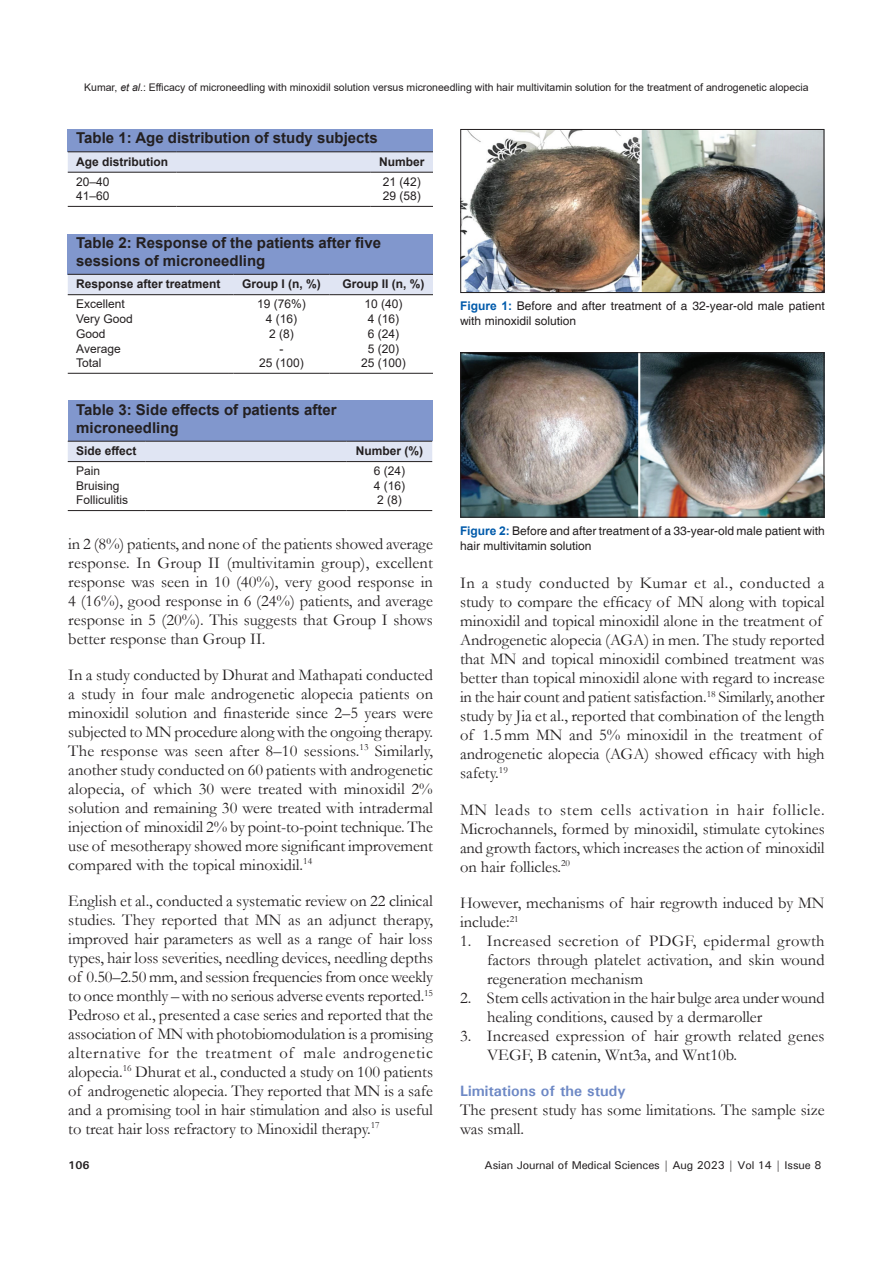
<style>
.page{position:relative;width:893px;height:1263px;background:#fff}
.page>*{position:absolute;margin:0;border:0;box-sizing:border-box;transform-origin:0 0}
.TX{font:16.5px/19px "Garamond";color:#231f20;text-align:justify}
.L{font:16.5px/19px "Garamond";color:#231f20;text-align:justify}
.LL{font:16.5px/19px "Garamond";letter-spacing:.01em;color:#231f20}
.TX_No_After_Space{font:16.5px/19px "Garamond";color:#231f20}
.TT{font:700 15px/18px "Helvetica";color:#231f20}
.t1{font:700 15px "Univers";color:#6d88c5}
.FGC{font:12px/15px "Helvetica";color:#231f20}
.TB{font:12px "Arial";color:#231f20}
.TCH{font:700 12px "Arial";color:#231f20}
.TBL{font:12px "Arial";color:#231f20}
.t2{font:500 11.25px "Univers";letter-spacing:-.01em;color:#231f20}
.t3{font:700 11.25px "Univers";color:#231f20}
.t4{font:10.5px "Arial";color:#231f20}
.s1{font-style:italic}
.s2{font-weight:700;color:#015aaa}
</style>
<div class="page">
<div style="left:68px;top:234px;width:365px;height:40px;background:#8197cd"></div>
<hr style="left:68px;top:373px;width:161px;height:1px;background:#231f20">
<hr style="left:233px;top:373px;width:96px;height:1px;background:#231f20">
<hr style="left:334px;top:373px;width:99px;height:1px;background:#231f20">
<svg style="left:68px;top:274px;width:365px;height:21px;background:#d3d7e4"></svg>
<hr style="left:334px;top:274px;width:99px;height:1px;background:#231f20">
<div style="left:68px;top:401px;width:364px;height:40px;background:#8197cd"></div>
<div style="left:68px;top:442px;width:364px;height:19px;background:#e0e5f3"></div>
<hr style="left:68px;top:510px;width:78px;height:1px;background:#231f20">
<hr style="left:146px;top:510px;width:201px;height:1px;background:#231f20">
<hr style="left:347px;top:510px;width:85px;height:1px;background:#231f20">
<hr style="left:68px;top:461px;width:78px;height:1px;background:#231f20">
<hr style="left:146px;top:461px;width:201px;height:1px;background:#231f20">
<hr style="left:347px;top:461px;width:85px;height:1px;background:#231f20">
<hr style="left:68px;top:441px;width:78px;height:1px;background:#231f20">
<hr style="left:146px;top:441px;width:201px;height:1px;background:#231f20">
<hr style="left:347px;top:441px;width:85px;height:1px;background:#231f20">
<div style="left:68px;top:129px;width:365px;height:23px;background:#8197cd"></div>
<svg style="left:68px;top:152px;width:365px;height:20px;background:#dadeec"></svg>
<hr style="left:68px;top:206px;width:109px;height:1px;background:#231f20">
<hr style="left:177px;top:206px;width:194px;height:1px;background:#231f20">
<hr style="left:371px;top:206px;width:62px;height:1px;background:#231f20">
<hr style="left:68px;top:172px;width:109px;height:1px;background:#231f20">
<hr style="left:177px;top:172px;width:194px;height:1px;background:#231f20">
<hr style="left:371px;top:172px;width:62px;height:1px;background:#231f20">
<hr style="left:68px;top:151px;width:109px;height:1px;background:#231f20">
<hr style="left:177px;top:151px;width:194px;height:1px;background:#231f20">
<hr style="left:371px;top:151px;width:62px;height:1px;background:#231f20">
<img style="left:462px;top:354px;width:360px;height:161px">
<div style="left:460px;top:352px;width:364px;height:165px;border:1px solid #231f20"></div>
<img style="left:462px;top:131px;width:360px;height:160px">
<div style="left:460px;top:129px;width:364px;height:164px;border:1px solid #231f20"></div>
<p class="t4" style="left:84px;top:80px;width:726px">Kumar, <span class="s1">et al</span>.: Efficacy of microneedling with minoxidil solution versus microneedling with hair multivitamin solution for the treatment of androgenetic alopecia</p>
<p class="TT" style="left:76px;top:129px;width:303px">Table 1: Age distribution of study subjects</p>
<p class="TCH" style="left:76px;top:153px;width:93px">Age distribution</p>
<p class="TCH" style="left:379px;top:153px;width:47px">Number</p>
<p class="TB" style="left:76px;top:173px;width:35px">20–40</p>
<p class="TB" style="left:383px;top:173px;width:40px">21 (42)</p>
<p class="TBL" style="left:76px;top:188px;width:35px">41–60</p>
<p class="TBL" style="left:383px;top:188px;width:40px">29 (58)</p>
<p class="TT" style="left:76px;top:234px;width:306px">Table 2: Response of the patients after five sessions of microneedling</p>
<p class="TCH" style="left:76px;top:275px;width:146px">Response after treatment</p>
<p class="TCH" style="left:242px;top:275px;width:80px">Group I (n, %)</p>
<p class="TCH" style="left:342px;top:275px;width:84px">Group II (n, %)</p>
<p class="TB" style="left:76px;top:296px;width:50px">Excellent</p>
<p class="TB" style="left:257px;top:296px;width:50px">19 (76%)</p>
<p class="TB" style="left:364px;top:296px;width:40px">10 (40)</p>
<p class="TB" style="left:76px;top:311px;width:58px">Very Good</p>
<p class="TB" style="left:266px;top:311px;width:33px">4 (16)</p>
<p class="TB" style="left:368px;top:311px;width:33px">4 (16)</p>
<p class="TB" style="left:76px;top:325px;width:31px">Good</p>
<p class="TB" style="left:269px;top:325px;width:26px">2 (8)</p>
<p class="TB" style="left:368px;top:325px;width:33px">6 (24)</p>
<p class="TB" style="left:76px;top:340px;width:46px">Average</p>
<p class="TB" style="left:279px;top:340px;width:5px">‑</p>
<p class="TB" style="left:368px;top:340px;width:33px">5 (20)</p>
<p class="TBL" style="left:76px;top:355px;width:27px">Total</p>
<p class="TBL" style="left:259px;top:355px;width:46px">25 (100)</p>
<p class="TBL" style="left:361px;top:355px;width:46px">25 (100)</p>
<p class="TT" style="left:76px;top:401px;width:262px">Table 3: Side effects of patients after microneedling</p>
<p class="TCH" style="left:76px;top:442px;width:62px">Side effect</p>
<p class="TCH" style="left:356px;top:442px;width:69px">Number (%)</p>
<p class="TB" style="left:76px;top:463px;width:26px">Pain</p>
<p class="TB" style="left:374px;top:463px;width:33px">6 (24)</p>
<p class="TB" style="left:76px;top:477px;width:45px">Bruising</p>
<p class="TB" style="left:374px;top:477px;width:33px">4 (16)</p>
<p class="TBL" style="left:76px;top:492px;width:53px">Folliculitis</p>
<p class="TBL" style="left:377px;top:492px;width:26px">2 (8)</p>
<p class="TX" style="left:68px;top:534px;width:366px">in 2 (8%) patients, and none of the patients showed average response. In Group II (multivitamin group), excellent response was seen in 10 (40%), very good response in 4 (16%), good response in 6 (24%) patients, and average response in 5 (20%). This suggests that Group I shows better response than Group II.</p>
<p class="TX" style="left:68px;top:665px;width:366px">In a study conducted by Dhurat and Mathapati conducted a study in four male androgenetic alopecia patients on minoxidil solution and finasteride since 2–5 years were subjected to MN procedure along with the ongoing therapy.<br>The response was seen after 8–10 sessions.<sup>13</sup> Similarly, another study conducted on 60 patients with androgenetic alopecia, of which 30 were treated with minoxidil 2% solution and remaining 30 were treated with intradermal injection of minoxidil 2% by point-to-point technique. The use of mesotherapy showed more significant improvement compared with the topical minoxidil.<sup>14</sup></p>
<p class="TX" style="left:68px;top:891px;width:366px">English et al., conducted a systematic review on 22 clinical studies. They reported that MN as an adjunct therapy, improved hair parameters as well as a range of hair loss types, hair loss severities, needling devices, needling depths of 0.50–2.50 mm, and session frequencies from once weekly to once monthly – with no serious adverse events reported.<sup>15<br></sup>Pedroso et al., presented a case series and reported that the association of MN with photobiomodulation is a promising alternative for the treatment of male androgenetic alopecia.<sup>16</sup> Dhurat et al., conducted a study on 100 patients of androgenetic alopecia. They reported that MN is a safe and a promising tool in hair stimulation and also is useful to treat hair loss refractory to Minoxidil therapy.<sup>17</sup></p>
<p class="FGC" style="left:460px;top:299px;width:366px"><span class="s2">Figure 1:</span> Before and after treatment of a 32-year-old male patient with minoxidil solution</p>
<p class="FGC" style="left:460px;top:524px;width:366px"><span class="s2">Figure 2:</span> Before and after treatment of a 33-year-old male patient with hair multivitamin solution</p>
<p class="TX" style="left:460px;top:573px;width:366px;text-align:left">In a study conducted by Kumar et al., conducted a study to compare the efficacy of MN along with topical minoxidil and topical minoxidil alone in the treatment of Androgenetic alopecia (AGA) in men. The study reported that MN and topical minoxidil combined treatment was better than topical minoxidil alone with regard to increase in the hair count and patient satisfaction.<sup>18</sup> Similarly, another study by Jia et al., reported that combination of the length of 1.5mm MN and 5% minoxidil in the treatment of androgenetic alopecia (AGA) showed efficacy with high safety.<sup>19</sup></p>
<p class="TX" style="left:460px;top:799px;width:366px">MN leads to stem cells activation in hair follicle.<br>Microchannels, formed by minoxidil, stimulate cytokines and growth factors, which increases the action of minoxidil on hair follicles.<sup>20</sup></p>
<p class="TX_No_After_Space" style="left:460px;top:893px;width:366px">However, mechanisms of hair regrowth induced by MN include:<sup>21</sup></p>
<p class="L" style="left:487px;top:931px;width:339px;text-indent:-27px">1. Increased secretion of PDGF, epidermal growth factors through platelet activation, and skin wound regeneration mechanism</p>
<p class="L" style="left:487px;top:988px;width:339px;text-indent:-27px">2. Stem cells activation in the hair bulge area under wound healing conditions, caused by a dermaroller</p>
<p class="LL" style="left:487px;top:1026px;width:339px;text-indent:-27px">3. Increased expression of hair growth related genes<br>VEGF, B catenin, Wnt3a, and Wnt10b.</p>
<h2 class="t1" style="left:460px;top:1081px;width:167px">Limitations of the study</h2>
<p class="TX" style="left:460px;top:1100px;width:366px">The present study has some limitations. The sample size was small.</p>
<p class="t3" style="left:68px;top:1158px;width:23px">106</p>
<p class="t2" style="left:485px;top:1157px;width:338px">Asian Journal of Medical Sciences | Aug 2023 | Vol 14 | Issue 8</p>
</div>
